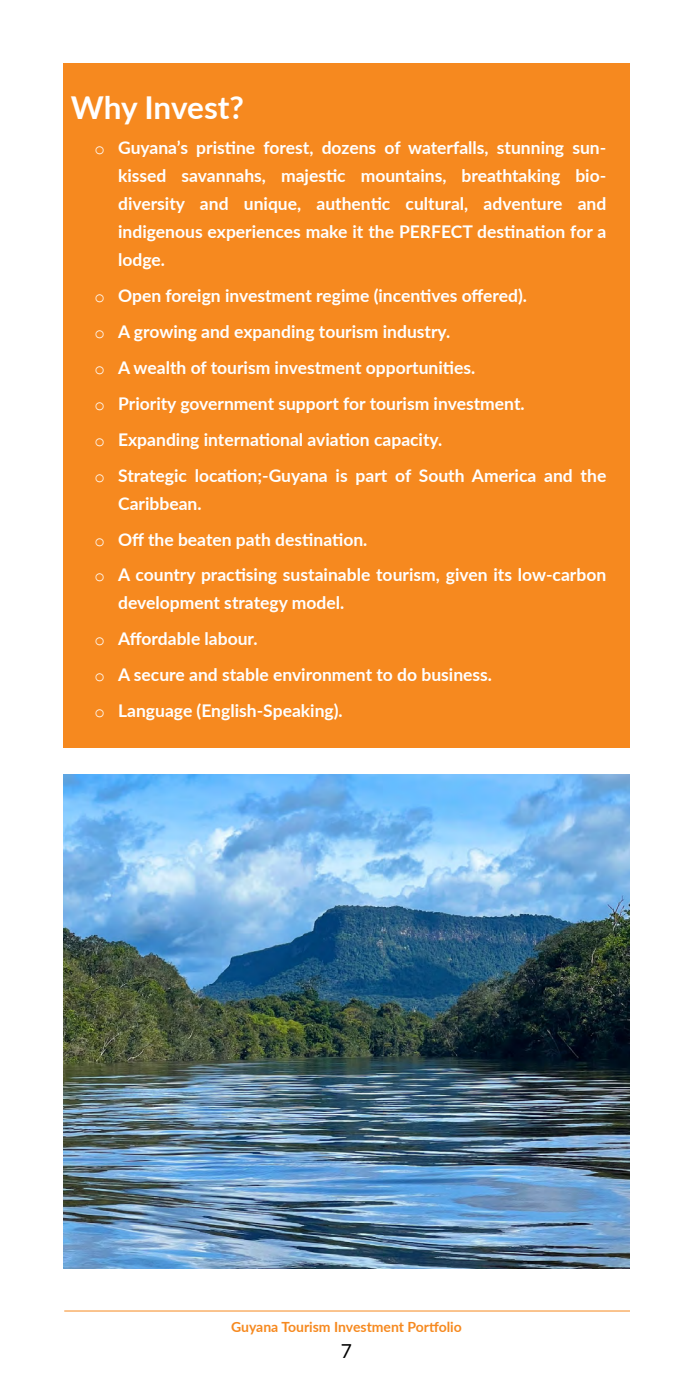
<style>
.page{position:relative;width:693px;height:1386px;background:#fff}
.page>*{position:absolute;margin:0;border:0;box-sizing:border-box;transform-origin:0 0}
.t1{font:700 31.5px "Lato";letter-spacing:-.01em;color:#fff}
.t2{font:19.25px "Lato";color:#000}
.t3{font:700 17.5px/35.9px "Lato";color:#fff}
.t4{font:700 14px "Lato";color:#f6891f}
.s1{font-family:"Courier New";font-weight:400}
</style>
<div class="page">
<hr style="left:64px;top:1311px;width:566px;height:1px;background:#f6891f">
<div style="left:63px;top:63px;width:567px;height:684px;background:#f6891f"></div>
<img style="left:63px;top:775px;width:567px;height:494px">
<h1 class="t1" style="left:71px;top:84px;width:175px">Why Invest?</h1>
<p class="t3" style="left:118px;top:133px;width:490px;line-height:28px;text-align:justify;text-indent:-24px"><span class="s1">o</span> Guyana’s pristine forest, dozens of waterfalls, stunning sun&shy;kissed savannahs, majestic mountains, breathtaking bio&shy;diversity and unique, authentic cultural, adventure and indigenous experiences make it the PERFECT destination for a lodge.</p>
<p class="t3" style="left:94px;top:277px;width:513px"><span class="s1">o</span> Open foreign investment regime (incentives offered).<br><span class="s1">o</span> A growing and expanding tourism industry.<br><span class="s1">o</span> A wealth of tourism investment opportunities.<br><span class="s1">o</span> Priority government support for tourism investment.<br><span class="s1">o</span> Expanding international aviation capacity.<br><span class="s1">o</span> Strategic location;-Guyana is part of South America and the</p>
<p class="t3" style="left:94px;top:485px;width:513px;text-indent:24px">Caribbean.<br><span class="s1">o</span> Off the beaten path destination.<br><span class="s1">o</span> A country practising sustainable tourism, given its low-carbon</p>
<p class="t3" style="left:94px;top:584px;width:399px;text-indent:24px">development strategy model.<br><span class="s1">o</span> Affordable labour.<br><span class="s1">o</span> A secure and stable environment to do business. <span class="s1">o</span> Language (English-Speaking).</p>
<p class="t4" style="left:231px;top:1317px;width:232px">Guyana Tourism Investment Portfolio</p>
<p class="t2" style="left:341px;top:1337px;width:13px">7</p>
</div>
